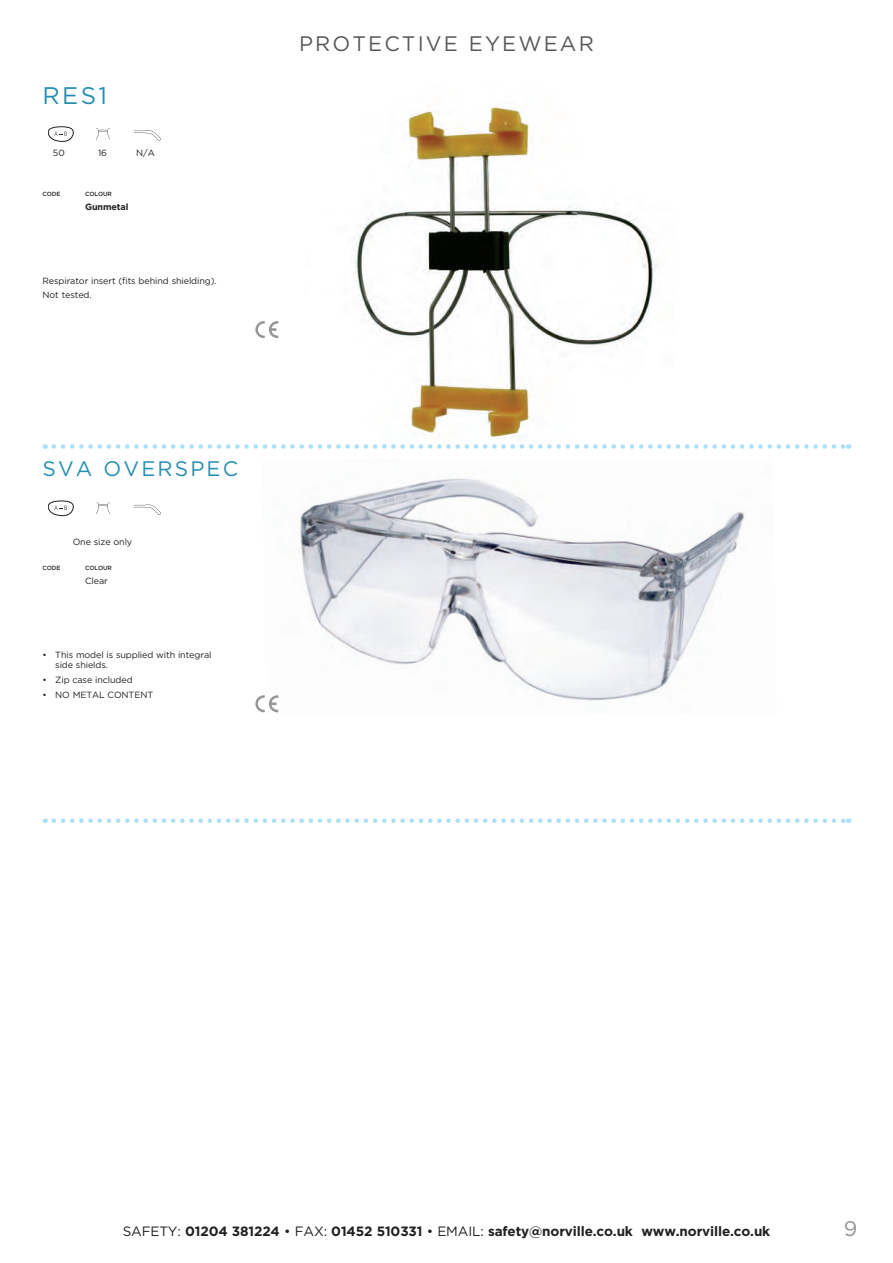
<style>
.page{position:relative;width:893px;height:1263px;background:#fff}
.page>*{position:absolute;margin:0;border:0;box-sizing:border-box;transform-origin:0 0}
.Frame_name{font:24px "Gotham";color:#258fb2}
.Title_Grey{font:21px "Gotham";letter-spacing:.1em;color:#57585a}
.Frame_name-2{font:21px "Gotham";letter-spacing:.1em;color:#258fb2}
.Frame_name-3{font:21px "Gotham";color:#939598}
.Body_copy_sans{font:700 13.5px "Gotham";letter-spacing:-.01em;color:#231f20}
.Information{font:9px/10.5px "Gotham";letter-spacing:-.01em;color:#231f20}
.Code___colour_Bold{font:700 9px "Gotham";letter-spacing:-.01em;color:#231f20}
.Measurements{font:9px "Gotham";color:#231f20}
.Code___colour{font:9px "Gotham";letter-spacing:-.01em;color:#231f20}
.Code___colour_Header{font:500 6px "Gotham";letter-spacing:-.01em;color:#231f20}
.s1{font-weight:400}
</style>
<div class="page">
<svg style="left:54px;top:818px;width:795px;height:5px"></svg>
<svg style="left:54px;top:444px;width:795px;height:5px"></svg>
<img style="left:305px;top:105px;width:392px;height:341px">
<svg style="left:255px;top:321px;width:23px;height:17px"></svg>
<svg style="left:134px;top:130px;width:27px;height:11px"></svg>
<svg style="left:96px;top:128px;width:14px;height:12px"></svg>
<svg style="left:48px;top:126px;width:26px;height:16px"></svg>
<img style="left:262px;top:478px;width:483px;height:235px">
<svg style="left:255px;top:695px;width:23px;height:17px"></svg>
<svg style="left:134px;top:504px;width:27px;height:11px"></svg>
<svg style="left:96px;top:502px;width:14px;height:12px"></svg>
<svg style="left:48px;top:501px;width:26px;height:15px"></svg>
<p class="Frame_name" style="left:43px;top:80px;width:66px">RES1</p>
<p class="Measurements" style="left:53px;top:147px;width:13px">50</p>
<p class="Measurements" style="left:98px;top:147px;width:10px">16</p>
<p class="Measurements" style="left:136px;top:147px;width:20px">N/A</p>
<p class="Code___colour_Header" style="left:43px;top:190px;width:20px">CODE</p>
<p class="Code___colour_Header" style="left:85px;top:190px;width:28px">COLOUR</p>
<p class="Code___colour_Bold" style="left:85px;top:200px;width:45px">Gunmetal</p>
<p class="Information" style="left:43px;top:275px;width:176px">Respirator insert (fits behind shielding).</p>
<p class="Information" style="left:43px;top:290px;width:51px">Not tested.</p>
<p class="Title_Grey" style="left:299px;top:30px;width:296px">PROTECTIVE EYEWEAR</p>
<p class="Frame_name-2" style="left:43px;top:455px;width:197px">SVA OVERSPEC</p>
<p class="Information" style="left:73px;top:536px;width:61px">One size only</p>
<p class="Code___colour_Header" style="left:43px;top:564px;width:20px">CODE</p>
<p class="Code___colour_Header" style="left:85px;top:564px;width:28px">COLOUR</p>
<p class="Code___colour" style="left:85px;top:575px;width:24px">Clear</p>
<p class="Information" style="left:55px;top:649px;width:158px;text-indent:-13px">• This model is supplied with integral side shields.</p>
<p class="Information" style="left:43px;top:674px;width:92px">• Zip case included</p>
<p class="Information" style="left:43px;top:689px;width:112px">• NO METAL CONTENT</p>
<p class="Body_copy_sans" style="left:123px;top:1222px;width:649px"><span class="s1">SAFETY:</span> 01204 381224 <span class="s1">• FAX:</span> 01452 510331 <span class="s1">• EMAIL:</span> safety@norville.co.uk www.norville.co.uk</p>
<p class="Frame_name-3" style="left:844px;top:1215px;width:15px">9</p>
</div>
